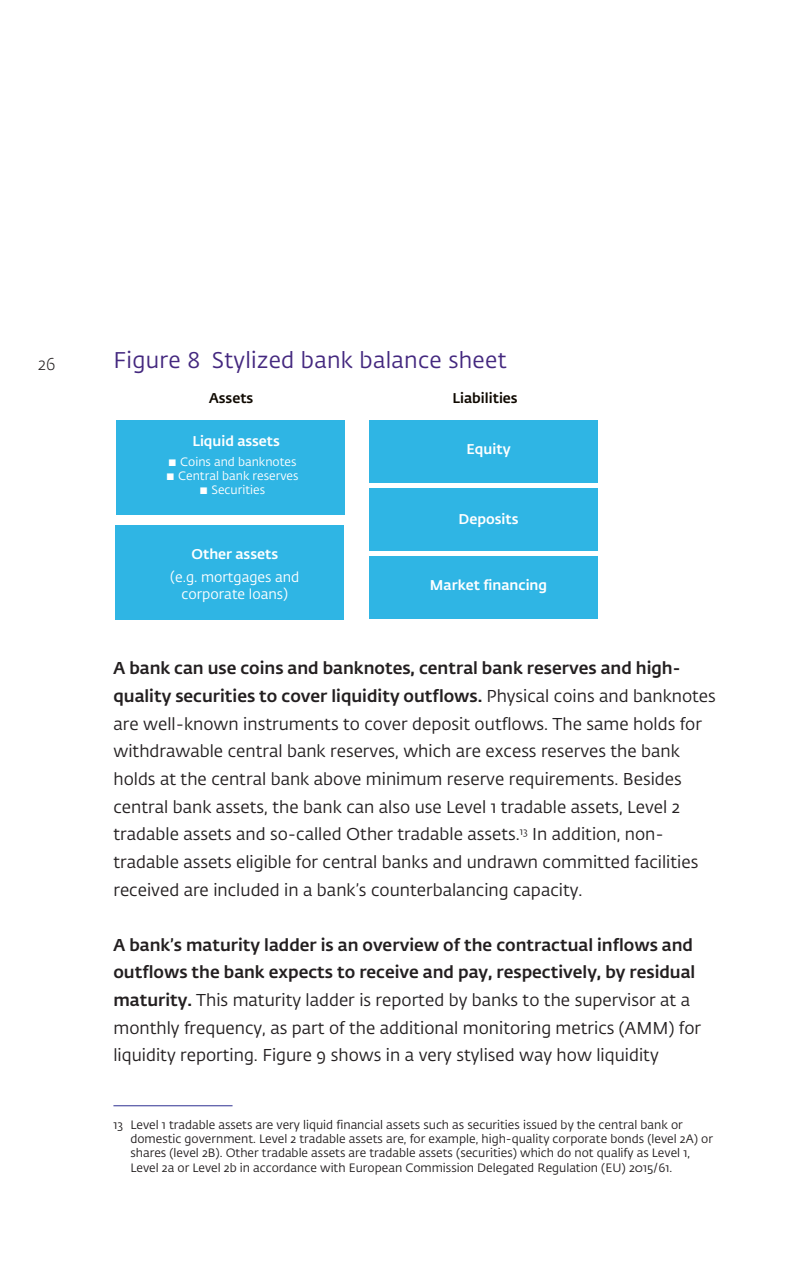
<style>
.page{position:relative;width:794px;height:1270px;background:#fff}
.page>*{position:absolute;margin:0;border:0;box-sizing:border-box;transform-origin:0 0}
.t1{font:22.4px "DNB Fedra";letter-spacing:.015em;color:#44287f}
.t2{font:17px/27.6px "DNB Fedra";color:#231f20}
.t3{font:300 17px "DNB Fedra";color:#231f20}
.t4{font:500 14px "DNB Fedra";color:#fff}
.t5{font:14px/16.8px "DNB Fedra";color:#fff;text-align:center}
.t6{font:500 14px "DNB Fedra";color:#0f0900}
.t7{font:12px/14.4px "DNB Fedra";color:#231f20}
.t8{font:12px "DNB Fedra";color:#fff}
.s1{font-weight:500}
</style>
<div class="page">
<hr style="left:113px;top:1105px;width:119px;height:1px;background:#2e3092">
<div style="left:116px;top:420px;width:228px;height:95px;background:#2fb5e4"></div>
<div style="left:115px;top:525px;width:228px;height:95px;background:#2fb5e4"></div>
<div style="left:369px;top:420px;width:228px;height:62px;background:#2fb5e4"></div>
<div style="left:369px;top:489px;width:228px;height:62px;background:#2fb5e4"></div>
<div style="left:369px;top:557px;width:228px;height:62px;background:#2fb5e4"></div>
<p class="t3" style="left:38px;top:354px;width:19px">26</p>
<h1 class="t1" style="left:113px;top:347px;width:395px">Figure 8 Stylized bank balance sheet</h1>
<p class="t6" style="left:209px;top:389px;width:46px">Assets</p>
<p class="t4" style="left:192px;top:432px;width:89px">Liquid assets</p>
<p class="t8" style="left:168px;top:454px;width:130px">▪ Coins and banknotes</p>
<p class="t8" style="left:166px;top:468px;width:134px">▪ Central bank reserves</p>
<p class="t8" style="left:199px;top:482px;width:67px">▪ Securities</p>
<p class="t4" style="left:191px;top:545px;width:88px">Other assets</p>
<p class="t5" style="left:170px;top:569px;width:131px">(e.g. mortgages and corporate loans)</p>
<p class="t6" style="left:452px;top:390px;width:67px">Liabilities</p>
<p class="t4" style="left:466px;top:440px;width:46px">Equity</p>
<p class="t4" style="left:458px;top:510px;width:61px">Deposits</p>
<p class="t4" style="left:430px;top:577px;width:119px">Market financing</p>
<p class="t2" style="left:113px;top:655px;width:604px"><span class="s1">A bank can use coins and banknotes, central bank reserves and high&shy;quality securities to cover liquidity outflows.</span> Physical coins and banknotes are well-known instruments to cover deposit outflows. The same holds for withdrawable central bank reserves, which are excess reserves the bank holds at the central bank above minimum reserve requirements. Besides central bank assets, the bank can also use Level 1 tradable assets, Level 2 tradable assets and so-called Other tradable assets.<sup>13</sup> In addition, non&shy;tradable assets eligible for central banks and undrawn committed facilities received are included in a bank’s counterbalancing capacity.</p>
<p class="t2" style="left:113px;top:931px;width:589px"><span class="s1">A bank’s maturity ladder is an overview of the contractual inflows and outflows the bank expects to receive and pay, respectively, by residual maturity.</span> This maturity ladder is reported by banks to the supervisor at a monthly frequency, as part of the additional monitoring metrics (AMM) for liquidity reporting. Figure 9 shows in a very stylised way how liquidity</p>
<p class="t7" style="left:130px;top:1117px;width:584px;text-indent:-17px">13 Level 1 tradable assets are very liquid financial assets such as securities issued by the central bank or domestic government. Level 2 tradable assets are, for example, high-quality corporate bonds (level 2A) or shares (level 2B). Other tradable assets are tradable assets (securities) which do not qualify as Level 1, Level 2a or Level 2b in accordance with European Commission Delegated Regulation (EU) 2015/61.</p>
</div>
